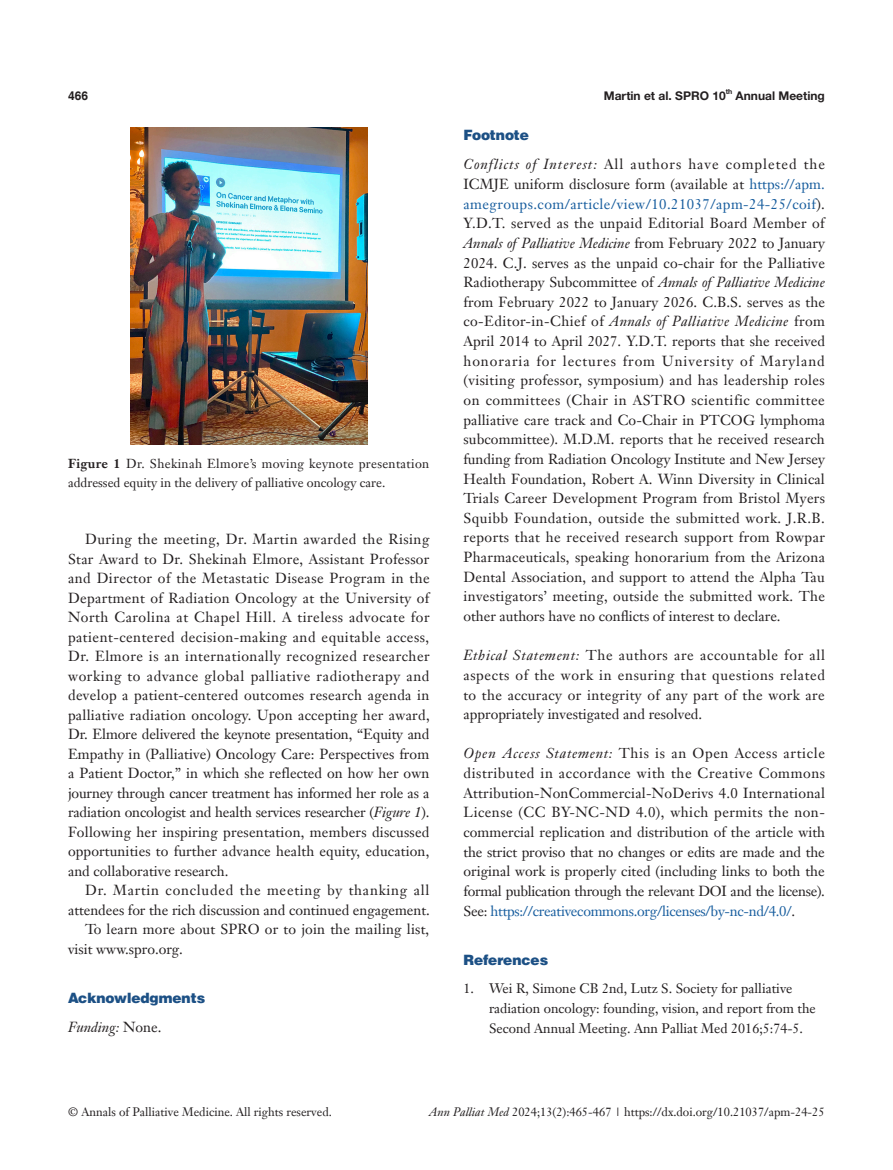
<style>
.page{position:relative;width:893px;height:1170px;background:#fff}
.page>*{position:absolute;margin:0;border:0;box-sizing:border-box;transform-origin:0 0}
.B-zhengwen{font:14.25px/19.6px "Janson Text LT";color:#231f20;text-align:justify}
._1ji-6_5{font:900 14.25px "Helvetica";color:#1c5085}
.t1{font:italic 14.25px "Janson Text LT";color:#231f20}
._1ji-zhengti{font:900 14.25px "Helvetica";color:#1c5085}
.B-References{font:13.5px/19.6px "Janson Text LT";color:#231f20}
.t2{font:12.75px/19.5px "Janson Text LT";color:#231f20}
.t3{font:12px "Janson Text LT";color:#231f20}
.t4{font:700 12px "Helvetica Neue LT Pro";color:#231f20}
.t5{font:700 12px "Helvetica";color:#231f20}
.t6{font:700 7.05px "Helvetica Neue LT Pro";color:#231f20}
.s1{font-weight:700}
.s2{font-style:italic}
.s3{font-style:normal}
.s4{color:#175d9e}
</style>
<div class="page">
<img style="left:130px;top:128px;width:237px;height:316px">
<p class="t4" style="left:604px;top:88px;width:123px">Martin et al. SPRO 10</p>
<p class="t6" style="left:726px;top:87px;width:8px">th</p>
<p class="t5" style="left:68px;top:88px;width:22px">466</p>
<p class="t4" style="left:736px;top:88px;width:91px">Annual Meeting</p>
<p class="t2" style="left:68px;top:453px;width:363px"><span class="s1">Figure 1</span> Dr. Shekinah Elmore’s moving keynote presentation addressed equity in the delivery of palliative oncology care.</p>
<p class="B-zhengwen" style="left:68px;top:529px;width:363px;text-indent:17px">During the meeting, Dr. Martin awarded the Rising Star Award to Dr. Shekinah Elmore, Assistant Professor and Director of the Metastatic Disease Program in the Department of Radiation Oncology at the University of North Carolina at Chapel Hill. A tireless advocate for patient-centered decision-making and equitable access, Dr. Elmore is an internationally recognized researcher working to advance global palliative radiotherapy and develop a patient-centered outcomes research agenda in palliative radiation oncology. Upon accepting her award, Dr. Elmore delivered the keynote presentation, “Equity and Empathy in (Palliative) Oncology Care: Perspectives from a Patient Doctor,” in which she reflected on how her own journey through cancer treatment has informed her role as a radiation oncologist and health services researcher (<span class="s2">Figure 1</span>).<br>Following her inspiring presentation, members discussed opportunities to further advance health equity, education, and collaborative research.</p>
<p class="B-zhengwen" style="left:68px;top:880px;width:363px;text-align:right">Dr. Martin concluded the meeting by thanking all attendees for the rich discussion and continued engagement.</p>
<p class="B-zhengwen" style="left:68px;top:919px;width:363px;text-indent:17px">To learn more about SPRO or to join the mailing list, visit www.spro.org.</p>
<p class="_1ji-6_5" style="left:68px;top:988px;width:139px">Acknowledgments</p>
<p class="t1" style="left:68px;top:1018px;width:95px">Funding: <span class="s3">None.</span></p>
<p class="_1ji-zhengti" style="left:463px;top:126px;width:67px">Footnote</p>
<p class="B-zhengwen" style="left:463px;top:154px;width:363px"><span class="s2">Conflicts of Interest:</span> All authors have completed the ICMJE uniform disclosure form (available at <span class="s4">https://apm. amegroups.com/article/view/10.21037/apm-24-25/coif</span>).<br>Y.D.T. served as the unpaid Editorial Board Member of <span class="s2">Annals of Palliative Medicine</span> from February 2022 to January 2024. C.J. serves as the unpaid co-chair for the Palliative Radiotherapy Subcommittee of <span class="s2">Annals of Palliative Medicine </span>from February 2022 to January 2026. C.B.S. serves as the co-Editor-in-Chief of <span class="s2">Annals of Palliative Medicine</span> from April 2014 to April 2027. Y.D.T. reports that she received honoraria for lectures from University of Maryland (visiting professor, symposium) and has leadership roles on committees (Chair in ASTRO scientific committee palliative care track and Co-Chair in PTCOG lymphoma subcommittee). M.D.M. reports that he received research funding from Radiation Oncology Institute and New Jersey Health Foundation, Robert A. Winn Diversity in Clinical Trials Career Development Program from Bristol Myers Squibb Foundation, outside the submitted work. J.R.B. reports that he received research support from Rowpar Pharmaceuticals, speaking honorarium from the Arizona Dental Association, and support to attend the Alpha Tau investigators’ meeting, outside the submitted work. The other authors have no conflicts of interest to declare.</p>
<p class="B-zhengwen" style="left:463px;top:645px;width:363px"><span class="s2">Ethical Statement:</span> The authors are accountable for all aspects of the work in ensuring that questions related to the accuracy or integrity of any part of the work are appropriately investigated and resolved.</p>
<p class="B-zhengwen" style="left:463px;top:743px;width:363px"><span class="s2">Open Access Statement:</span> This is an Open Access article distributed in accordance with the Creative Commons Attribution-NonCommercial-NoDerivs 4.0 International License (CC BY-NC-ND 4.0), which permits the non&shy;commercial replication and distribution of the article with the strict proviso that no changes or edits are made and the original work is properly cited (including links to both the formal publication through the relevant DOI and the license).<br>See: <span class="s4">https://creativecommons.org/licenses/by-nc-nd/4.0/</span>.</p>
<p class="_1ji-6_5" style="left:463px;top:950px;width:86px">References</p>
<p class="B-References" style="left:489px;top:978px;width:328px;text-indent:-26px">1. Wei R, Simone CB 2nd, Lutz S. Society for palliative radiation oncology: founding, vision, and report from the<br>Second Annual Meeting. Ann Palliat Med 2016;5:74-5.</p>
<p class="t3" style="left:68px;top:1104px;width:265px">© Annals of Palliative Medicine. All rights reserved.</p>
<p class="t3" style="left:429px;top:1104px;width:397px"><span class="s2">Ann Palliat Med</span> 2024;13(2):465-467 | https://dx.doi.org/10.21037/apm-24-25</p>
</div>
